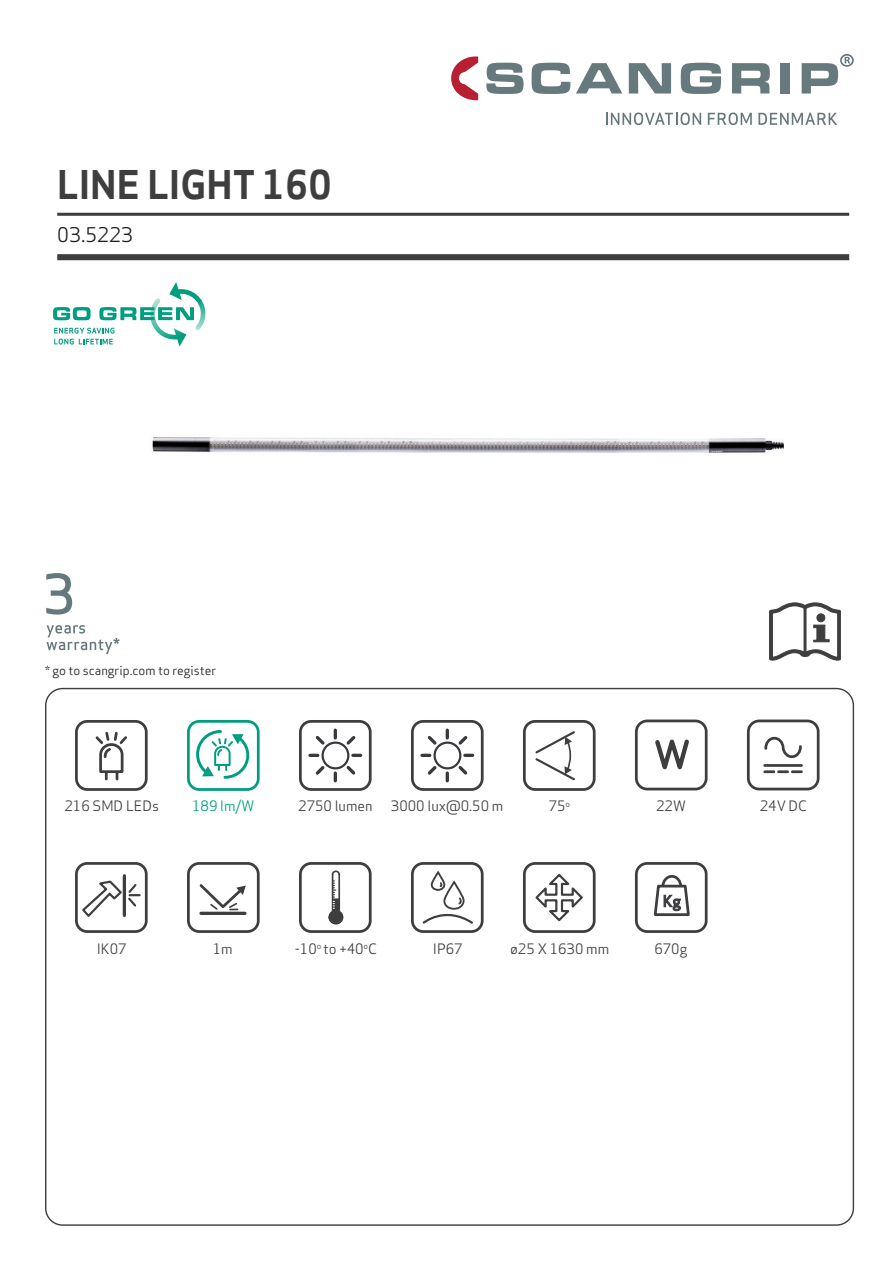
<style>
.page{position:relative;width:893px;height:1263px;background:#fff}
.page>*{position:absolute;margin:0;border:0;box-sizing:border-box;transform-origin:0 0}
.t1{font:700 38.7px "Apex Sans";color:#3e3e3f}
.t2{font:19.8px "Apex Sans";color:#231f20}
.t3{font:14.1px "Apex Sans";color:#3e3e3f}
.t4{font:14.1px "Apex Sans";color:#009e7f}
.t5{font:12.3px "Apex Sans";color:#231f20}
.t6{font:8.25px "Apex Sans";color:#3e3e3f}
</style>
<div class="page">
<div style="left:57px;top:254px;width:792px;height:6px;background:#3e3e3f"></div>
<hr style="left:57px;top:213px;width:792px;height:3px;background:#3e3e3f">
<svg style="left:451px;top:56px;width:27px;height:44px"></svg>
<svg style="left:486px;top:63px;width:38px;height:31px"></svg>
<svg style="left:532px;top:63px;width:38px;height:31px"></svg>
<svg style="left:576px;top:63px;width:46px;height:31px"></svg>
<svg style="left:629px;top:63px;width:42px;height:31px"></svg>
<svg style="left:681px;top:63px;width:40px;height:31px"></svg>
<svg style="left:732px;top:63px;width:38px;height:31px"></svg>
<div style="left:780px;top:63px;width:10px;height:31px;background:#66797d"></div>
<svg style="left:802px;top:63px;width:36px;height:31px"></svg>
<svg style="left:845px;top:57px;width:5px;height:7px"></svg>
<div style="left:840px;top:54px;width:14px;height:13px;border:2px solid #66797d;border-radius:50%"></div>
<svg style="left:606px;top:113px;width:95px;height:12px"></svg>
<svg style="left:708px;top:113px;width:44px;height:12px"></svg>
<svg style="left:758px;top:113px;width:79px;height:12px"></svg>
<img style="left:152px;top:437px;width:632px;height:16px">
<svg style="left:53px;top:282px;width:153px;height:65px"></svg>
<svg style="left:769px;top:603px;width:72px;height:57px"></svg>
<svg style="left:46px;top:573px;width:26px;height:42px"></svg>
<svg style="left:47px;top:625px;width:73px;height:29px"></svg>
<div style="left:299px;top:862px;width:73px;height:71px;border:3px solid #3e3e3f;border-radius:11px"></div>
<svg style="left:328px;top:870px;width:16px;height:55px"></svg>
<div style="left:411px;top:862px;width:73px;height:71px;border:3px solid #3e3e3f;border-radius:11px"></div>
<svg style="left:422px;top:872px;width:51px;height:52px"></svg>
<div style="left:523px;top:862px;width:73px;height:71px;border:3px solid #3e3e3f;border-radius:11px"></div>
<svg style="left:535px;top:874px;width:48px;height:48px"></svg>
<div style="left:747px;top:719px;width:72px;height:71px;border:3px solid #3e3e3f;border-radius:11px"></div>
<svg style="left:764px;top:736px;width:38px;height:23px"></svg>
<hr style="left:765px;top:764px;width:36px;height:3px;background:#3e3e3f">
<svg style="left:765px;top:770px;width:36px;height:3px"></svg>
<div style="left:187px;top:720px;width:73px;height:71px;border:3px solid #009e7f;border-radius:11px"></div>
<svg style="left:196px;top:730px;width:53px;height:49px"></svg>
<div style="left:75px;top:720px;width:73px;height:71px;border:3px solid #3e3e3f;border-radius:11px"></div>
<svg style="left:95px;top:731px;width:32px;height:48px"></svg>
<div style="left:523px;top:720px;width:73px;height:71px;border:3px solid #3e3e3f;border-radius:11px"></div>
<svg style="left:535px;top:731px;width:40px;height:50px"></svg>
<div style="left:75px;top:862px;width:73px;height:71px;border:3px solid #3e3e3f;border-radius:11px"></div>
<hr style="left:123px;top:876px;width:3px;height:39px;background:#3e3e3f">
<svg style="left:82px;top:879px;width:58px;height:38px"></svg>
<div style="left:635px;top:719px;width:73px;height:71px;border:3px solid #3e3e3f;border-radius:11px"></div>
<svg style="left:655px;top:739px;width:34px;height:31px"></svg>
<div style="left:299px;top:720px;width:73px;height:71px;border:3px solid #3e3e3f;border-radius:11px"></div>
<div style="left:321px;top:741px;width:28px;height:28px;background:#fff;border:2px solid #38383d;border-radius:50%"></div>
<svg style="left:334px;top:730px;width:3px;height:8px"></svg>
<svg style="left:334px;top:773px;width:3px;height:8px"></svg>
<svg style="left:353px;top:754px;width:8px;height:3px"></svg>
<svg style="left:310px;top:754px;width:8px;height:3px"></svg>
<svg style="left:344px;top:736px;width:12px;height:12px"></svg>
<svg style="left:315px;top:763px;width:13px;height:12px"></svg>
<svg style="left:343px;top:763px;width:13px;height:12px"></svg>
<svg style="left:315px;top:736px;width:13px;height:12px"></svg>
<div style="left:411px;top:720px;width:73px;height:71px;border:3px solid #3e3e3f;border-radius:11px"></div>
<div style="left:433px;top:741px;width:28px;height:28px;background:#fff;border:2px solid #38383d;border-radius:50%"></div>
<svg style="left:446px;top:730px;width:3px;height:8px"></svg>
<svg style="left:446px;top:773px;width:3px;height:8px"></svg>
<svg style="left:465px;top:754px;width:8px;height:3px"></svg>
<svg style="left:422px;top:754px;width:8px;height:3px"></svg>
<svg style="left:456px;top:736px;width:12px;height:12px"></svg>
<svg style="left:427px;top:763px;width:12px;height:12px"></svg>
<svg style="left:455px;top:763px;width:13px;height:12px"></svg>
<svg style="left:427px;top:736px;width:13px;height:12px"></svg>
<div style="left:187px;top:862px;width:73px;height:71px;border:3px solid #3e3e3f;border-radius:11px"></div>
<hr style="left:201px;top:912px;width:44px;height:3px;background:#3e3e3f">
<svg style="left:199px;top:884px;width:47px;height:27px"></svg>
<div style="left:635px;top:862px;width:73px;height:71px;border:3px solid #3e3e3f;border-radius:11px"></div>
<div style="left:661px;top:875px;width:21px;height:24px;border:3px solid #3e3e3f;border-radius:50%"></div>
<svg style="left:653px;top:883px;width:37px;height:33px"></svg>
<p class="t1" style="left:57px;top:160px;width:276px">LINE LIGHT 160</p>
<p class="t2" style="left:57px;top:219px;width:77px">03.5223</p>
<p class="t5" style="left:45px;top:660px;width:173px">* go to scangrip.com to register</p>
<p class="t3" style="left:65px;top:795px;width:96px">216 SMD LEDs</p>
<p class="t4" style="left:192px;top:795px;width:64px">189 lm/W</p>
<p class="t3" style="left:549px;top:795px;width:18px">75</p>
<p class="t3" style="left:760px;top:795px;width:49px">24V DC</p>
<p class="t3" style="left:298px;top:795px;width:76px">2750 lumen</p>
<p class="t3" style="left:391px;top:795px;width:114px">3000 lux@0.50 m</p>
<p class="t3" style="left:656px;top:795px;width:31px">22W</p>
<p class="t6" style="left:566px;top:797px;width:6px">o</p>
<p class="t3" style="left:97px;top:937px;width:31px">IK07</p>
<p class="t3" style="left:213px;top:937px;width:21px">1m</p>
<p class="t3" style="left:654px;top:937px;width:34px">670g</p>
<p class="t3" style="left:295px;top:937px;width:84px">-10<sup>o</sup> to +40<sup>o</sup>C</p>
<p class="t3" style="left:433px;top:937px;width:31px">IP67</p>
<p class="t3" style="left:510px;top:937px;width:101px">ø25 X 1630 mm</p>
</div>
